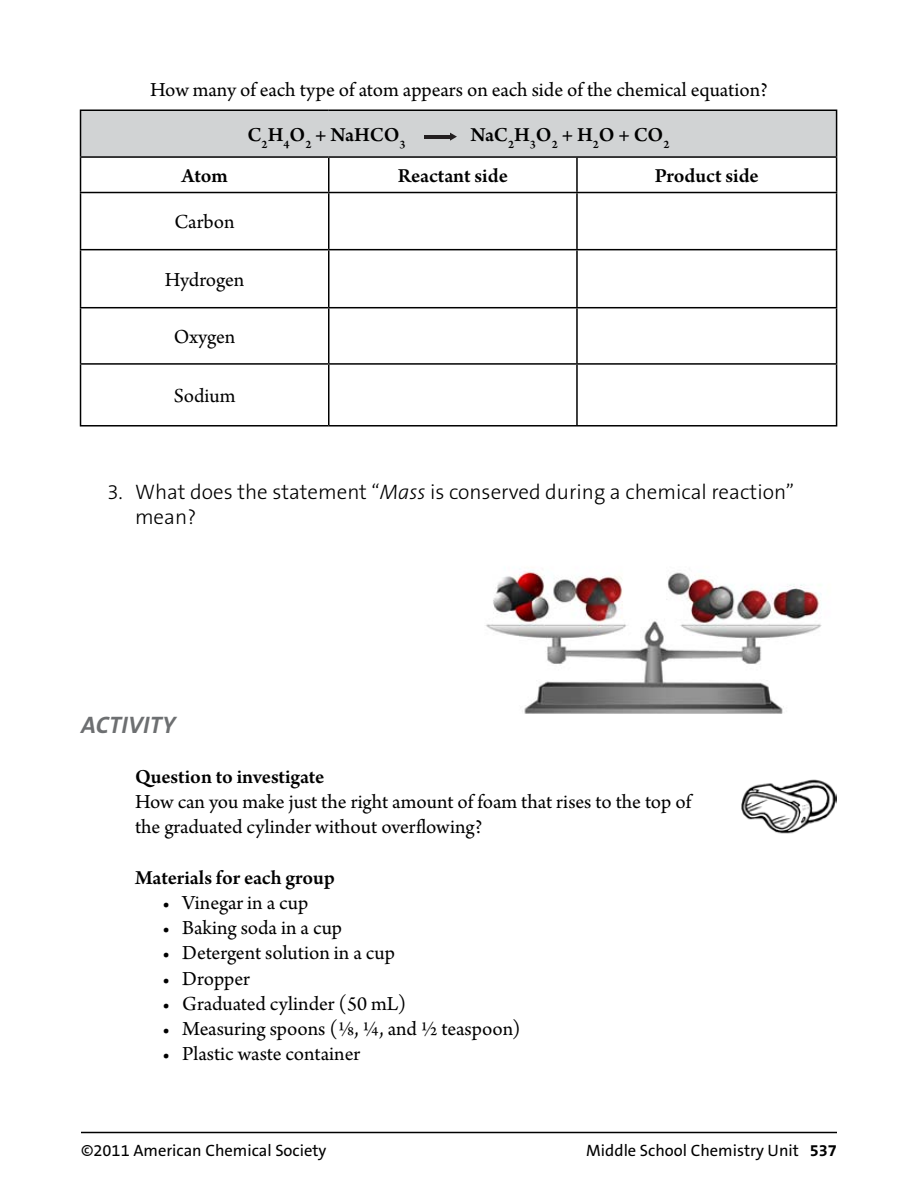
<style>
.page{position:relative;width:918px;height:1188px;background:#fff}
.page>*{position:absolute;margin:0;border:0;box-sizing:border-box;transform-origin:0 0}
.t1{font:italic 700 24px "The Sans ACS W7";color:#6d6f71}
.t2{font:21px/25.2px "Arno Pro";color:#000}
.t3{font:600 21px "Arno Pro";letter-spacing:-.005em;color:#000}
.t4{font:300 21px/25.2px "The Sans ACS W3";color:#000}
.t5{font:16.5px "The Sans ACS W5 Plain";color:#000}
.s1{font-style:italic}
.s2{font-family:"The Sans ACS W7";font-weight:700}
</style>
<div class="page">
<hr style="left:81px;top:1132px;width:756px;height:1px;background:#000">
<div style="left:81px;top:110px;width:756px;height:47px;background:#d1d3d4"></div>
<hr style="left:80px;top:110px;width:249px;height:1px;background:#000">
<hr style="left:80px;top:111px;width:1px;height:45px;background:#000">
<hr style="left:329px;top:110px;width:248px;height:1px;background:#000">
<hr style="left:577px;top:110px;width:260px;height:1px;background:#000">
<hr style="left:836px;top:111px;width:1px;height:45px;background:#000">
<hr style="left:80px;top:156px;width:249px;height:2px;background:#000">
<hr style="left:80px;top:158px;width:1px;height:34px;background:#000">
<hr style="left:329px;top:156px;width:248px;height:2px;background:#000">
<hr style="left:328px;top:158px;width:2px;height:34px;background:#000">
<hr style="left:577px;top:156px;width:260px;height:2px;background:#000">
<hr style="left:576px;top:158px;width:2px;height:34px;background:#000">
<hr style="left:836px;top:158px;width:1px;height:34px;background:#000">
<hr style="left:80px;top:192px;width:249px;height:1px;background:#000">
<hr style="left:80px;top:193px;width:1px;height:56px;background:#000">
<hr style="left:329px;top:192px;width:248px;height:1px;background:#000">
<hr style="left:328px;top:193px;width:2px;height:56px;background:#000">
<hr style="left:577px;top:192px;width:260px;height:1px;background:#000">
<hr style="left:576px;top:193px;width:2px;height:56px;background:#000">
<hr style="left:836px;top:193px;width:1px;height:56px;background:#000">
<hr style="left:80px;top:249px;width:249px;height:1px;background:#000">
<hr style="left:80px;top:250px;width:1px;height:57px;background:#000">
<hr style="left:329px;top:249px;width:248px;height:1px;background:#000">
<hr style="left:328px;top:250px;width:2px;height:57px;background:#000">
<hr style="left:577px;top:249px;width:260px;height:1px;background:#000">
<hr style="left:576px;top:250px;width:2px;height:57px;background:#000">
<hr style="left:836px;top:250px;width:1px;height:57px;background:#000">
<hr style="left:80px;top:307px;width:249px;height:1px;background:#000">
<hr style="left:80px;top:308px;width:1px;height:55px;background:#000">
<hr style="left:329px;top:307px;width:248px;height:1px;background:#000">
<hr style="left:328px;top:308px;width:2px;height:55px;background:#000">
<hr style="left:577px;top:307px;width:260px;height:1px;background:#000">
<hr style="left:576px;top:308px;width:2px;height:55px;background:#000">
<hr style="left:836px;top:308px;width:1px;height:55px;background:#000">
<hr style="left:80px;top:363px;width:249px;height:2px;background:#000">
<hr style="left:80px;top:365px;width:1px;height:60px;background:#000">
<hr style="left:329px;top:363px;width:248px;height:2px;background:#000">
<hr style="left:328px;top:365px;width:2px;height:60px;background:#000">
<hr style="left:577px;top:363px;width:260px;height:2px;background:#000">
<hr style="left:576px;top:365px;width:2px;height:60px;background:#000">
<hr style="left:836px;top:365px;width:1px;height:60px;background:#000">
<hr style="left:80px;top:425px;width:249px;height:2px;background:#000">
<hr style="left:329px;top:425px;width:248px;height:2px;background:#000">
<hr style="left:577px;top:425px;width:260px;height:2px;background:#000">
<img style="left:485px;top:571px;width:337px;height:143px">
<img style="left:741px;top:779px;width:96px;height:55px">
<hr style="left:424px;top:135px;width:27px;height:3px;background:#231f20">
<svg style="left:450px;top:133px;width:7px;height:8px"></svg>
<p class="t2" style="left:150px;top:78px;width:619px">How many of each type of atom appears on each side of the chemical equation?</p>
<p class="t3" style="left:248px;top:122px;width:160px">C<sub>2</sub>H<sub>4</sub>O<sub>2</sub> + NaHCO<sub>3</sub></p>
<p class="t3" style="left:471px;top:122px;width:200px">NaC<sub>2</sub>H<sub>3</sub>O<sub>2</sub> + H<sub>2</sub>O + CO<sub>2</sub></p>
<p class="t3" style="left:181px;top:163px;width:48px">Atom</p>
<p class="t3" style="left:398px;top:163px;width:112px">Reactant side</p>
<p class="t3" style="left:655px;top:163px;width:106px">Product side</p>
<p class="t2" style="left:175px;top:210px;width:62px">Carbon</p>
<p class="t2" style="left:165px;top:268px;width:81px">Hydrogen</p>
<p class="t2" style="left:174px;top:325px;width:63px">Oxygen</p>
<p class="t2" style="left:174px;top:384px;width:63px">Sodium</p>
<p class="t4" style="left:135px;top:479px;width:661px;text-indent:-28px">3. What does the statement “<span class="s1">Mass</span> is conserved during a chemical reaction” mean?</p>
<p class="t1" style="left:81px;top:709px;width:28px">ACTIVITY</p>
<p class="t3" style="left:135px;top:765px;width:191px">Question to investigate</p>
<p class="t2" style="left:135px;top:790px;width:558px">How can you make just the right amount of foam that rises to the top of the graduated cylinder without overflowing?</p>
<p class="t3" style="left:135px;top:865px;width:201px">Materials for each group</p>
<p class="t2" style="left:162px;top:891px;width:148px">• Vinegar in a cup</p>
<p class="t2" style="left:162px;top:916px;width:182px">• Baking soda in a cup</p>
<p class="t2" style="left:162px;top:942px;width:235px">• Detergent solution in a cup</p>
<p class="t2" style="left:162px;top:967px;width:90px">• Dropper</p>
<p class="t2" style="left:162px;top:992px;width:246px">• Graduated cylinder (50 mL)</p>
<p class="t2" style="left:162px;top:1017px;width:360px">• Measuring spoons (⅛, ¼, and ½ teaspoon)</p>
<p class="t2" style="left:162px;top:1042px;width:200px">• Plastic waste container</p>
<p class="t5" style="left:81px;top:1140px;width:247px">©2011 American Chemical Society</p>
<p class="t5" style="left:586px;top:1140px;width:252px">Middle School Chemistry Unit <span class="s2">537</span></p>
</div>
